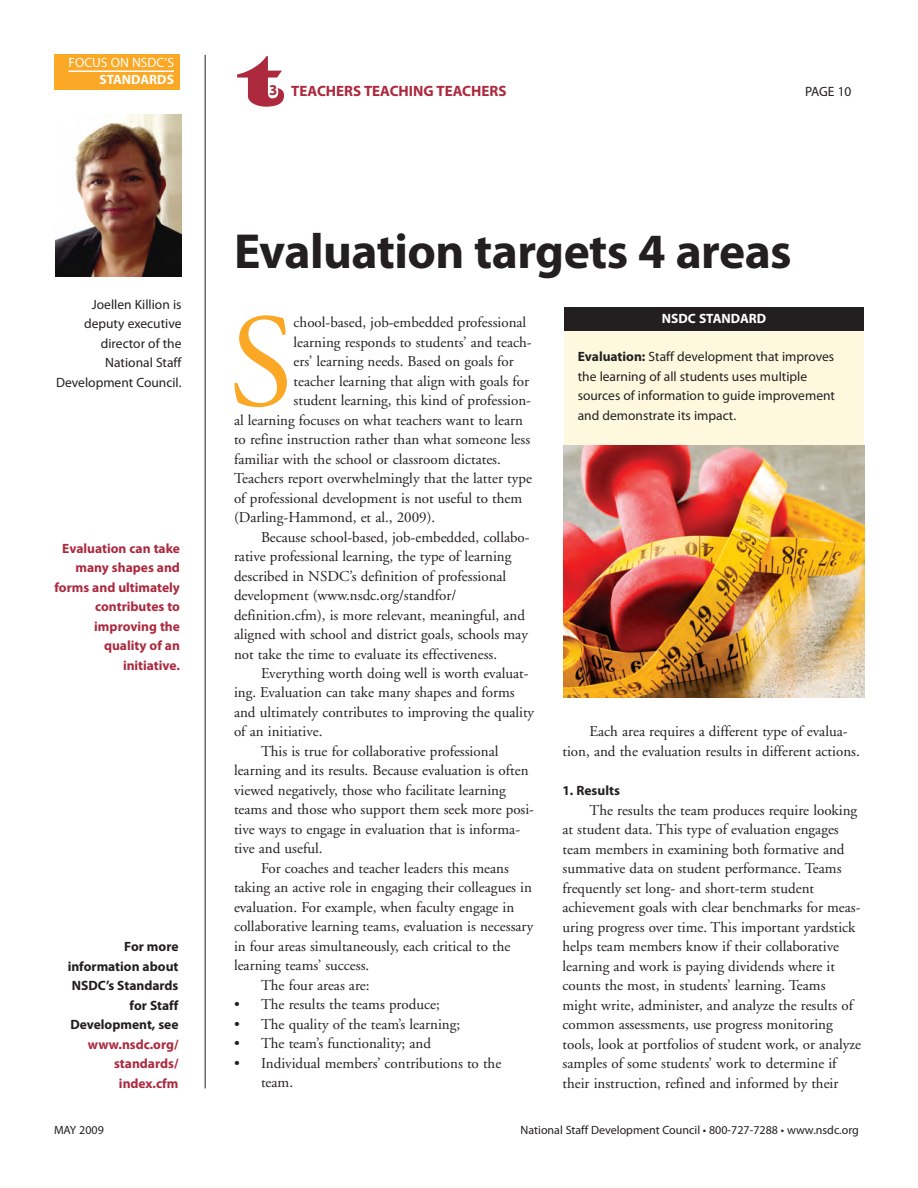
<style>
.page{position:relative;width:918px;height:1188px;background:#fff}
.page>*{position:absolute;margin:0;border:0;box-sizing:border-box;transform-origin:0 0}
.t1{font:132.6px "Adobe Garamond";color:#faa825}
.t2{font:72px "Latin Wide";color:#ac293e}
.t3{font:700 49.5px "Myriad Pro";letter-spacing:-.01em;color:#231f20}
.t4{font:15px/19.5px "Adobe Garamond";color:#231f20}
.t5{font:700 15px "Myriad Pro";color:#ac293e}
.t6{font:13.5px/19.5px "Myriad Pro";color:#231f20;text-align:right}
.t7{font:700 13.5px/19.5px "Myriad Pro";color:#ac293e;text-align:right}
.t8{font:700 13.5px/19.5px "Myriad Pro";color:#231f20;text-align:right}
.t9{font:700 13.5px "Myriad Pro";color:#fff}
.t10{font:13.5px "Myriad Pro";color:#fff}
.t11{font:12px "Myriad Pro";color:#231f20}
.s1{font-weight:700}
</style>
<div class="page">
<hr style="left:205px;top:55px;width:1px;height:1033px;background:#231f20">
<div style="left:54px;top:54px;width:126px;height:36px;background:#faa825"></div>
<hr style="left:68px;top:70px;width:106px;height:2px;background:#fff">
<img style="left:56px;top:114px;width:126px;height:162px">
<div style="left:564px;top:327px;width:300px;height:121px;background:#fef8df"></div>
<div style="left:564px;top:308px;width:300px;height:24px;background:#231f20"></div>
<img style="left:564px;top:446px;width:300px;height:252px">
<p class="t10" style="left:68px;top:58px;width:107px">FOCUS ON NSDC’S</p>
<p class="t9" style="left:99px;top:74px;width:76px">STANDARDS</p>
<p class="t6" style="left:56px;top:296px;width:127px">Joellen Killion is deputy executive director of the<br>National Staff<br>Development Council.</p>
<p class="t7" style="left:54px;top:539px;width:127px">Evaluation can take many shapes and forms and ultimately contributes to improving the quality of an initiative.</p>
<p class="t8" style="left:68px;top:938px;width:112px">For more information about<br>NSDC’s Standards for Staff<br>Development, see</p>
<p class="t7" style="left:88px;top:1035px;width:92px">www.nsdc.org/ standards/ index.cfm</p>
<h2 class="t2" style="left:239px;top:38px;width:47px">t</h2>
<p class="t5" style="left:269px;top:86px;width:239px">3 TEACHERS TEACHING TEACHERS</p>
<p class="t6" style="left:805px;top:83px;width:48px">PAGE 10</p>
<h3 class="t3" style="left:234px;top:233px;width:559px">Evaluation targets 4 areas</h3>
<h1 class="t1" style="left:229px;top:310px;width:66px">S</h1>
<p class="t4" style="left:294px;top:314px;width:234px">chool-based, job-embedded professional</p>
<p class="t4" style="left:294px;top:333px;width:240px">learning responds to students’ and teach-</p>
<p class="t4" style="left:294px;top:353px;width:222px">ers’ learning needs. Based on goals for</p>
<p class="t4" style="left:294px;top:372px;width:237px">teacher learning that align with goals for</p>
<p class="t4" style="left:294px;top:392px;width:239px">student learning, this kind of profession-</p>
<p class="t4" style="left:234px;top:411px;width:291px">al learning focuses on what teachers want to learn</p>
<p class="t4" style="left:234px;top:431px;width:298px">to refine instruction rather than what someone less</p>
<p class="t4" style="left:234px;top:450px;width:268px">familiar with the school or classroom dictates.</p>
<p class="t4" style="left:234px;top:470px;width:299px">Teachers report overwhelmingly that the latter type</p>
<p class="t4" style="left:234px;top:489px;width:290px">of professional development is not useful to them</p>
<p class="t4" style="left:234px;top:509px;width:203px">(Darling-Hammond, et al., 2009).</p>
<p class="t4" style="left:261px;top:528px;width:270px">Because school-based, job-embedded, collabo-</p>
<p class="t4" style="left:234px;top:548px;width:279px">rative professional learning, the type of learning</p>
<p class="t4" style="left:234px;top:567px;width:274px">described in NSDC’s definition of professional</p>
<p class="t4" style="left:234px;top:587px;width:224px">development (www.nsdc.org/standfor/</p>
<p class="t4" style="left:234px;top:606px;width:293px">definition.cfm), is more relevant, meaningful, and</p>
<p class="t4" style="left:234px;top:626px;width:295px">aligned with school and district goals, schools may</p>
<p class="t4" style="left:234px;top:645px;width:265px">not take the time to evaluate its effectiveness.</p>
<p class="t4" style="left:261px;top:665px;width:269px">Everything worth doing well is worth evaluat-</p>
<p class="t4" style="left:234px;top:684px;width:282px">ing. Evaluation can take many shapes and forms</p>
<p class="t4" style="left:234px;top:704px;width:302px">and ultimately contributes to improving the quality</p>
<p class="t4" style="left:234px;top:723px;width:90px">of an initiative.</p>
<p class="t4" style="left:261px;top:743px;width:239px">This is true for collaborative professional</p>
<p class="t4" style="left:234px;top:762px;width:296px">learning and its results. Because evaluation is often</p>
<p class="t4" style="left:234px;top:782px;width:273px">viewed negatively, those who facilitate learning</p>
<p class="t4" style="left:234px;top:801px;width:302px">teams and those who support them seek more posi-</p>
<p class="t4" style="left:234px;top:821px;width:288px">tive ways to engage in evaluation that is informa-</p>
<p class="t4" style="left:234px;top:840px;width:90px">tive and useful.</p>
<p class="t4" style="left:261px;top:860px;width:249px">For coaches and teacher leaders this means</p>
<p class="t4" style="left:234px;top:879px;width:299px">taking an active role in engaging their colleagues in</p>
<p class="t4" style="left:234px;top:899px;width:282px">evaluation. For example, when faculty engage in</p>
<p class="t4" style="left:234px;top:918px;width:301px">collaborative learning teams, evaluation is necessary</p>
<p class="t4" style="left:234px;top:938px;width:278px">in four areas simultaneously, each critical to the</p>
<p class="t4" style="left:234px;top:957px;width:137px">learning teams’ success.</p>
<p class="t4" style="left:261px;top:977px;width:110px">The four areas are:</p>
<p class="t4" style="left:234px;top:996px;width:207px">• The results the teams produce;</p>
<p class="t4" style="left:234px;top:1016px;width:228px">• The quality of the team’s learning;</p>
<p class="t4" style="left:234px;top:1035px;width:199px">• The team’s functionality; and</p>
<p class="t4" style="left:261px;top:1055px;width:242px;text-indent:-27px">• Individual members’ contributions to the team.</p>
<p class="t9" style="left:662px;top:313px;width:106px">NSDC STANDARD</p>
<p class="t6" style="left:578px;top:348px;width:259px;text-align:left"><span class="s1">Evaluation:</span> Staff development that improves the learning of all students uses multiple sources of information to guide improvement and demonstrate its impact.</p>
<p class="t4" style="left:562px;top:723px;width:299px;text-indent:27px">Each area requires a different type of evalua&shy;tion, and the evaluation results in different actions.</p>
<p class="t8" style="left:562px;top:782px;width:59px">1. Results</p>
<p class="t4" style="left:562px;top:801px;width:300px;text-indent:27px">The results the team produces require looking at student data. This type of evaluation engages team members in examining both formative and summative data on student performance. Teams frequently set long- and short-term student achievement goals with clear benchmarks for meas&shy;uring progress over time. This important yardstick helps team members know if their collaborative learning and work is paying dividends where it counts the most, in students’ learning. Teams might write, administer, and analyze the results of common assessments, use progress monitoring tools, look at portfolios of student work, or analyze samples of some students’ work to determine if their instruction, refined and informed by their</p>
<p class="t11" style="left:54px;top:1125px;width:51px">MAY 2009</p>
<p class="t11" style="left:521px;top:1125px;width:340px">National Staff Development Council • 800-727-7288 • www.nsdc.org</p>
</div>
